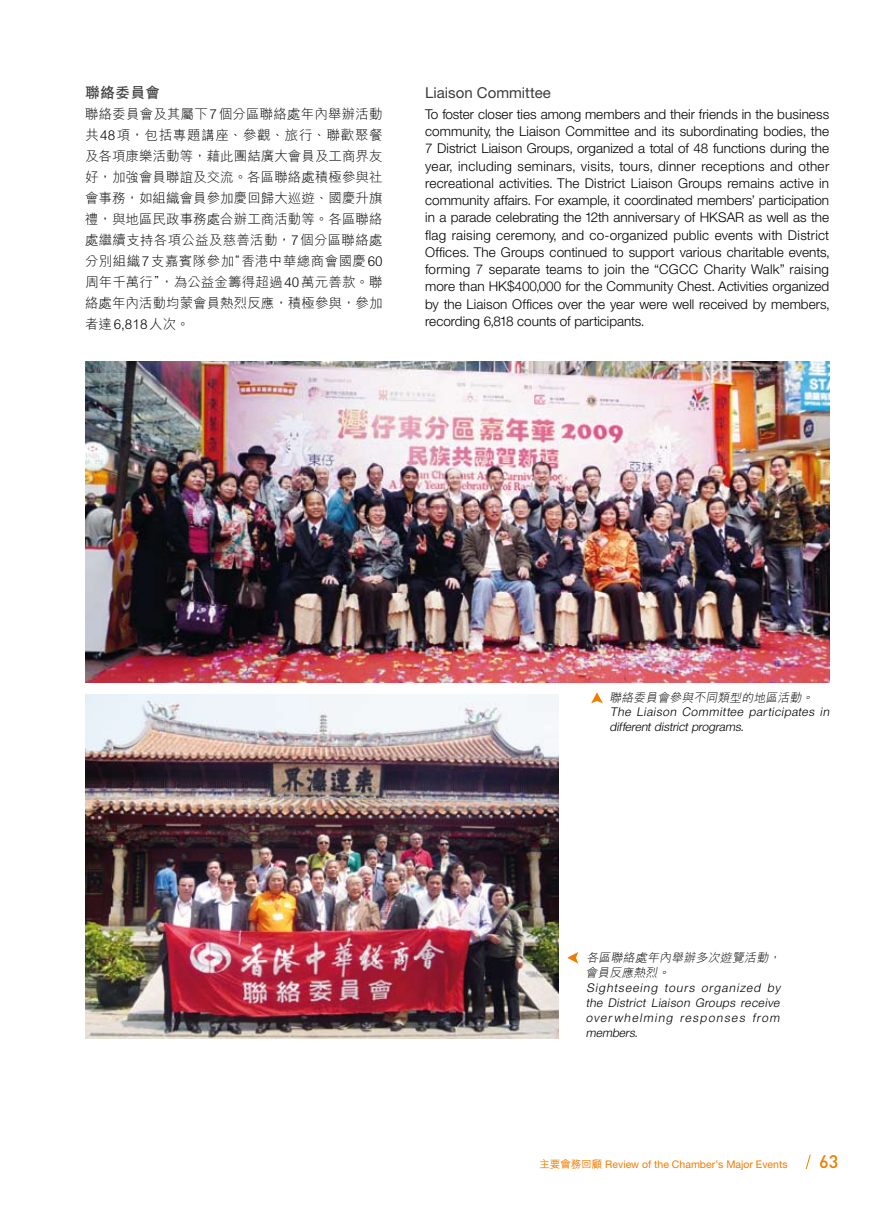
<style>
.page{position:relative;width:893px;height:1212px;background:#fff}
.page>*{position:absolute;margin:0;border:0;box-sizing:border-box;transform-origin:0 0}
.t1{font:500 18px "DIN";color:#ef7d00}
.t2{font:15px "Helvetica Neue";color:#3d3d3c}
.t3{font:700 15px "C Hei 2 HK";color:#3d3d3c}
.t4{font:300 13.5px/17.2px "Helvetica Neue";color:#000;text-align:justify}
.t5{font:300 13.5px/21px "M Hei HK";color:#000;text-align:justify}
.t6{font:italic 300 12px/15px "Helvetica Neue";color:#000}
.t7{font:italic 300 12px/15px "M Hei HK";color:#000}
.t8{font:10.5px "Helvetica Neue";color:#ef7d00}
.s1{font-family:"M Hei HK";font-weight:500}
</style>
<div class="page">
<svg style="left:805px;top:1154px;width:6px;height:16px"></svg>
<svg style="left:591px;top:692px;width:12px;height:11px"></svg>
<svg style="left:567px;top:952px;width:11px;height:12px"></svg>
<img style="left:85px;top:361px;width:744px;height:321px">
<img style="left:85px;top:695px;width:474px;height:343px">
<p class="t3" style="left:85px;top:82px;width:76px">聯絡委員會</p>
<p class="t5" style="left:85px;top:103px;width:299px">聯絡委員會及其屬下7個分區聯絡處年內舉辦活動共48項，包括專題講座、參觀、旅行、聯歡聚餐及各項康樂活動等，藉此團結廣大會員及工商界友好，加強會員聯誼及交流。各區聯絡處積極參與社會事務，如組織會員參加慶回歸大巡遊、國慶升旗禮，與地區民政事務處合辦工商活動等。各區聯絡處繼續支持各項公益及慈善活動，7個分區聯絡處分別組織7支嘉賓隊參加“香港中華總商會國慶60周年千萬行”，為公益金籌得超過40萬元善款。聯絡處年內活動均蒙會員熱烈反應，積極參與，參加者達6,818人次。</p>
<p class="t2" style="left:425px;top:84px;width:127px">Liaison Committee</p>
<p class="t4" style="left:425px;top:105px;width:406px">To foster closer ties among members and their friends in the business community, the Liaison Committee and its subordinating bodies, the 7 District Liaison Groups, organized a total of 48 functions during the year, including seminars, visits, tours, dinner receptions and other recreational activities. The District Liaison Groups remains active in community affairs. For example, it coordinated members’ participation in a parade celebrating the 12th anniversary of HKSAR as well as the flag raising ceremony, and co-organized public events with District Offices. The Groups continued to support various charitable events, forming 7 separate teams to join the “CGCC Charity Walk” raising more than HK$400,000 for the Community Chest. Activities organized by the Liaison Offices over the year were well received by members, recording 6,818 counts of participants.</p>
<p class="t7" style="left:609px;top:689px;width:208px">聯絡委員會參與不同類型的地區活動。</p>
<p class="t6" style="left:609px;top:704px;width:224px">The Liaison Committee participates in different district programs.</p>
<p class="t7" style="left:586px;top:950px;width:199px">各區聯絡處年內舉辦多次遊覽活動，會員反應熱烈。</p>
<p class="t6" style="left:586px;top:980px;width:198px">Sightseeing tours organized by the District Liaison Groups receive overwhelming responses from members.</p>
<p class="t8" style="left:539px;top:1158px;width:250px"><span class="s1">主要會務回顧</span> Review of the Chamber’s Major Events</p>
<h1 class="t1" style="left:819px;top:1150px;width:21px">63</h1>
</div>
